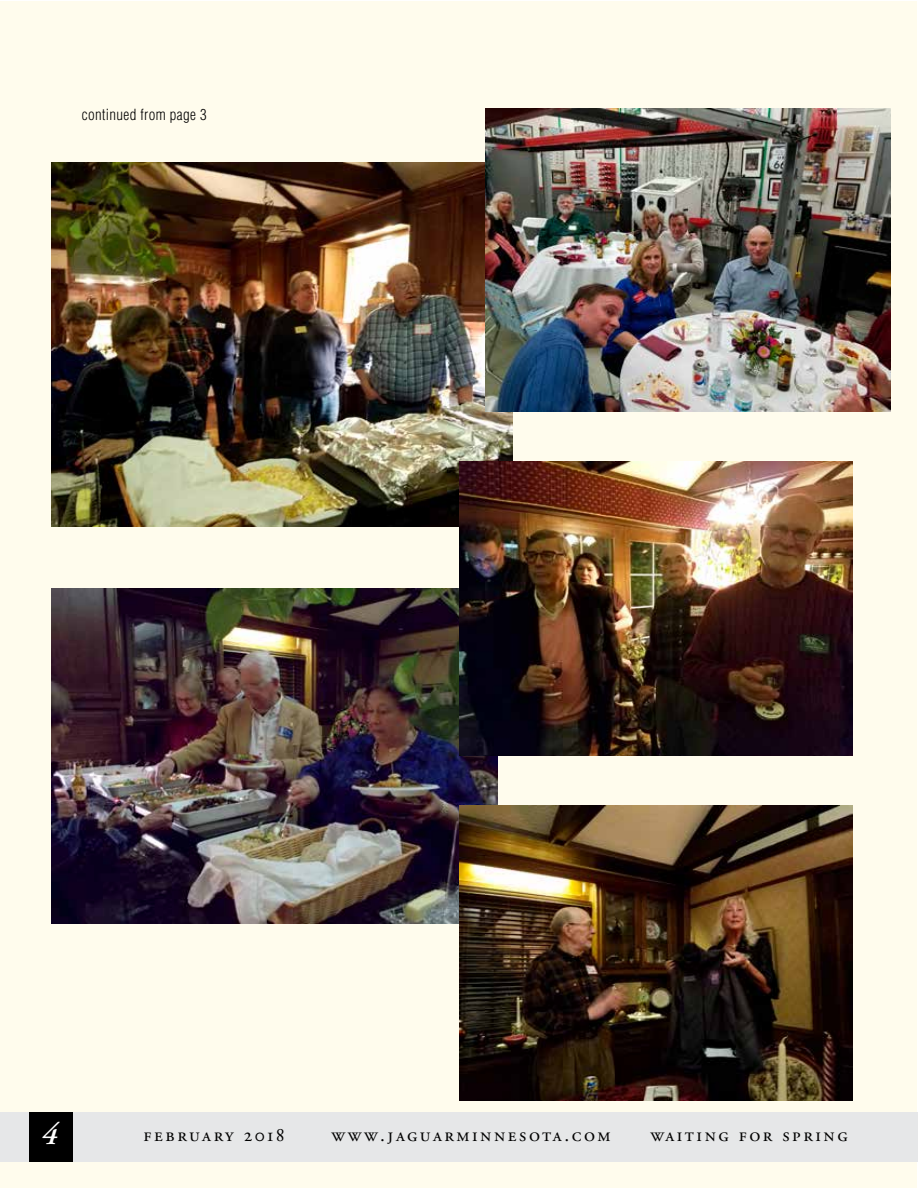
<style>
.page{position:relative;width:918px;height:1188px;background:#fff}
.page>*{position:absolute;margin:0;border:0;box-sizing:border-box;transform-origin:0 0}
.t1{font:italic 600 31.5px "Adobe Garamond";color:#fff}
.t2{font:19.5px "Adobe Garamond Regular SC";letter-spacing:.13em;color:#000}
.t3{font:300 condensed 15px "Helvetica";letter-spacing:.025em;color:#000}
</style>
<div class="page">
<div style="left:1px;top:1px;width:916px;height:1186px;background:#fffced"></div>
<div style="left:0;top:1112px;width:918px;height:49px;background:#e6e7e8"></div>
<div style="left:30px;top:1112px;width:43px;height:49px;background:#000"></div>
<img style="left:51px;top:162px;width:462px;height:364px">
<img style="left:51px;top:589px;width:447px;height:334px">
<img style="left:459px;top:461px;width:393px;height:295px">
<img style="left:486px;top:108px;width:405px;height:304px">
<img style="left:459px;top:805px;width:393px;height:295px">
<p class="t3" style="left:82px;top:105px;width:126px">continued from page 3</p>
<h1 class="t1" style="left:41px;top:1117px;width:18px">4</h1>
<p class="t2" style="left:144px;top:1124px;width:142px">february 2018</p>
<p class="t2" style="left:332px;top:1124px;width:281px">www.jaguarminnesota.com</p>
<p class="t2" style="left:650px;top:1124px;width:199px">waiting for spring</p>
</div>
